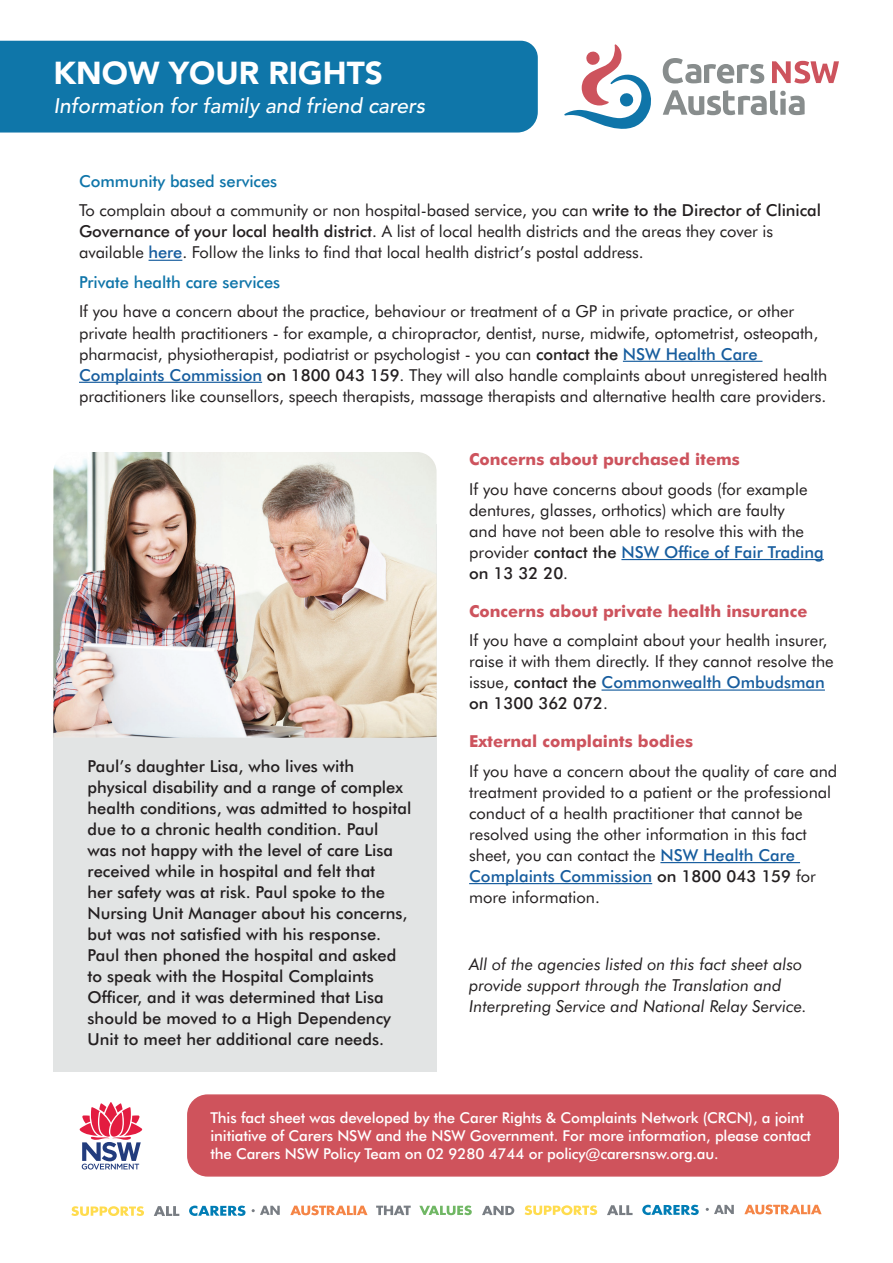
<style>
.page{position:relative;width:893px;height:1263px;background:#fff}
.page>*{position:absolute;margin:0;border:0;box-sizing:border-box;transform-origin:0 0}
.t1{font:900 31.5px "Avenir";color:#fff}
.t2{font:italic 500 21px "Avenir";color:#fff}
.t3{font:16.5px/21px "Futura BT";letter-spacing:-.005em;color:#231f20}
.t4{font:500 16.5px/21px "Futura BT";color:#231f20}
.t5{font:italic 16.5px/21px "Futura BT";color:#231f20}
.t6{font:700 16.5px "Futura BT";color:#cd535d}
.t7{font:500 16.5px "Futura BT";letter-spacing:-.005em;color:#0f75a9}
.t8{font:500 15px/18px "Futura BT";letter-spacing:-.01em;color:#fff}
.s1{font-weight:500;color:#0f75a9}
.s2{font-weight:500}
.s3{font-weight:500;color:#175d9e}
</style>
<div class="page">
<div style="left:53px;top:524px;width:384px;height:547px;background:#e2e4e4"></div>
<img style="left:53px;top:452px;width:384px;height:286px">
<div style="left:0;top:40px;width:538px;height:93px;background:#0f76a9"></div>
<hr style="left:621px;top:559px;width:203px;height:1px;background:#175d9e">
<hr style="left:601px;top:689px;width:224px;height:2px;background:#175d9e">
<hr style="left:660px;top:862px;width:140px;height:1px;background:#175d9e">
<hr style="left:469px;top:883px;width:183px;height:1px;background:#175d9e">
<hr style="left:149px;top:260px;width:33px;height:1px;background:#175d9e">
<hr style="left:623px;top:361px;width:139px;height:1px;background:#175d9e">
<hr style="left:79px;top:382px;width:183px;height:1px;background:#175d9e">
<svg style="left:564px;top:44px;width:87px;height:85px"></svg>
<svg style="left:663px;top:58px;width:101px;height:25px"></svg>
<svg style="left:772px;top:61px;width:67px;height:22px"></svg>
<svg style="left:663px;top:90px;width:142px;height:25px"></svg>
<svg style="left:525px;top:1205px;width:72px;height:10px"></svg>
<svg style="left:482px;top:1206px;width:32px;height:9px"></svg>
<svg style="left:419px;top:1205px;width:53px;height:10px"></svg>
<svg style="left:376px;top:1205px;width:35px;height:10px"></svg>
<svg style="left:290px;top:1205px;width:77px;height:10px"></svg>
<svg style="left:607px;top:1205px;width:26px;height:10px"></svg>
<svg style="left:642px;top:1205px;width:57px;height:10px"></svg>
<svg style="left:71px;top:1206px;width:73px;height:10px"></svg>
<svg style="left:154px;top:1206px;width:25px;height:10px"></svg>
<svg style="left:189px;top:1205px;width:57px;height:11px"></svg>
<svg style="left:744px;top:1204px;width:78px;height:10px"></svg>
<svg style="left:252px;top:1206px;width:28px;height:9px"></svg>
<svg style="left:706px;top:1205px;width:28px;height:9px"></svg>
<div style="left:188px;top:1095px;width:650px;height:81px;background:#cf535c;border-radius:20px"></div>
<div style="left:187px;top:1094px;width:652px;height:82px;border:2px solid #cf535c;border-radius:20px"></div>
<svg style="left:79px;top:1102px;width:64px;height:67px"></svg>
<h1 class="t1" style="left:53px;top:54px;width:331px">KNOW YOUR RIGHTS</h1>
<p class="t2" style="left:53px;top:94px;width:373px">Information for family and friend carers</p>
<p class="t3" style="left:79px;top:166px;width:743px;line-height:29.5px"><span class="s1">Community based services<br></span>To complain about a community or non hospital-based service, you can <span class="s2">write to the Director of Clinical</span></p>
<p class="t3" style="left:79px;top:221px;width:696px"><span class="s2">Governance of your local health district</span>. A list of local health districts and the areas they cover is available <span class="s3">here</span>. Follow the links to find that local health district’s postal address.</p>
<p class="t7" style="left:79px;top:272px;width:203px">Private health care services</p>
<p class="t3" style="left:79px;top:301px;width:750px">If you have a concern about the practice, behaviour or treatment of a GP in private practice, or other private health practitioners - for example, a chiropractor, dentist, nurse, midwife, optometrist, osteopath, pharmacist, physiotherapist, podiatrist or psychologist - you can <span class="s2">contact the</span> <span class="s3">NSW Health Care Complaints Commission</span> <span class="s2">on 1800 043 159</span>. They will also handle complaints about unregistered health practitioners like counsellors, speech therapists, massage therapists and alternative health care providers.</p>
<p class="t4" style="left:88px;top:756px;width:325px">Paul’s daughter Lisa, who lives with physical disability and a range of complex health conditions, was admitted to hospital due to a chronic health condition. Paul was not happy with the level of care Lisa received while in hospital and felt that<br>her safety was at risk. Paul spoke to the Nursing Unit Manager about his concerns, but was not satisfied with his response.<br>Paul then phoned the hospital and asked to speak with the Hospital Complaints Officer, and it was determined that Lisa should be moved to a High Dependency Unit to meet her additional care needs.</p>
<p class="t6" style="left:469px;top:449px;width:272px">Concerns about purchased items</p>
<p class="t3" style="left:469px;top:478px;width:356px">If you have concerns about goods (for example dentures, glasses, orthotics) which are faulty<br>and have not been able to resolve this with the provider <span class="s2">contact the</span> <span class="s3">NSW Office of Fair Trading </span><span class="s2">on 13 32 20</span>.</p>
<p class="t6" style="left:469px;top:601px;width:340px">Concerns about private health insurance</p>
<p class="t3" style="left:469px;top:630px;width:366px">If you have a complaint about your health insurer, raise it with them directly. If they cannot resolve the issue, <span class="s2">contact the</span> <span class="s3">Commonwealth Ombudsman </span><span class="s2">on 1300 362 072</span>.</p>
<p class="t6" style="left:469px;top:731px;width:225px">External complaints bodies</p>
<p class="t3" style="left:469px;top:760px;width:370px">If you have a concern about the quality of care and treatment provided to a patient or the professional conduct of a health practitioner that cannot be resolved using the other information in this fact sheet, you can contact the <span class="s3">NSW Health Care Complaints Commission</span> <span class="s2">on 1800 043 159</span> for more information.</p>
<p class="t5" style="left:469px;top:954px;width:339px">All of the agencies listed on this fact sheet also provide support through the Translation and<br>Interpreting Service and National Relay Service.</p>
<p class="t8" style="left:210px;top:1109px;width:602px">This fact sheet was developed by the Carer Rights &amp; Complaints Network (CRCN), a joint initiative of Carers NSW and the NSW Government. For more information, please contact the Carers NSW Policy Team on 02 9280 4744 or policy@carersnsw.org.au.</p>
</div>
